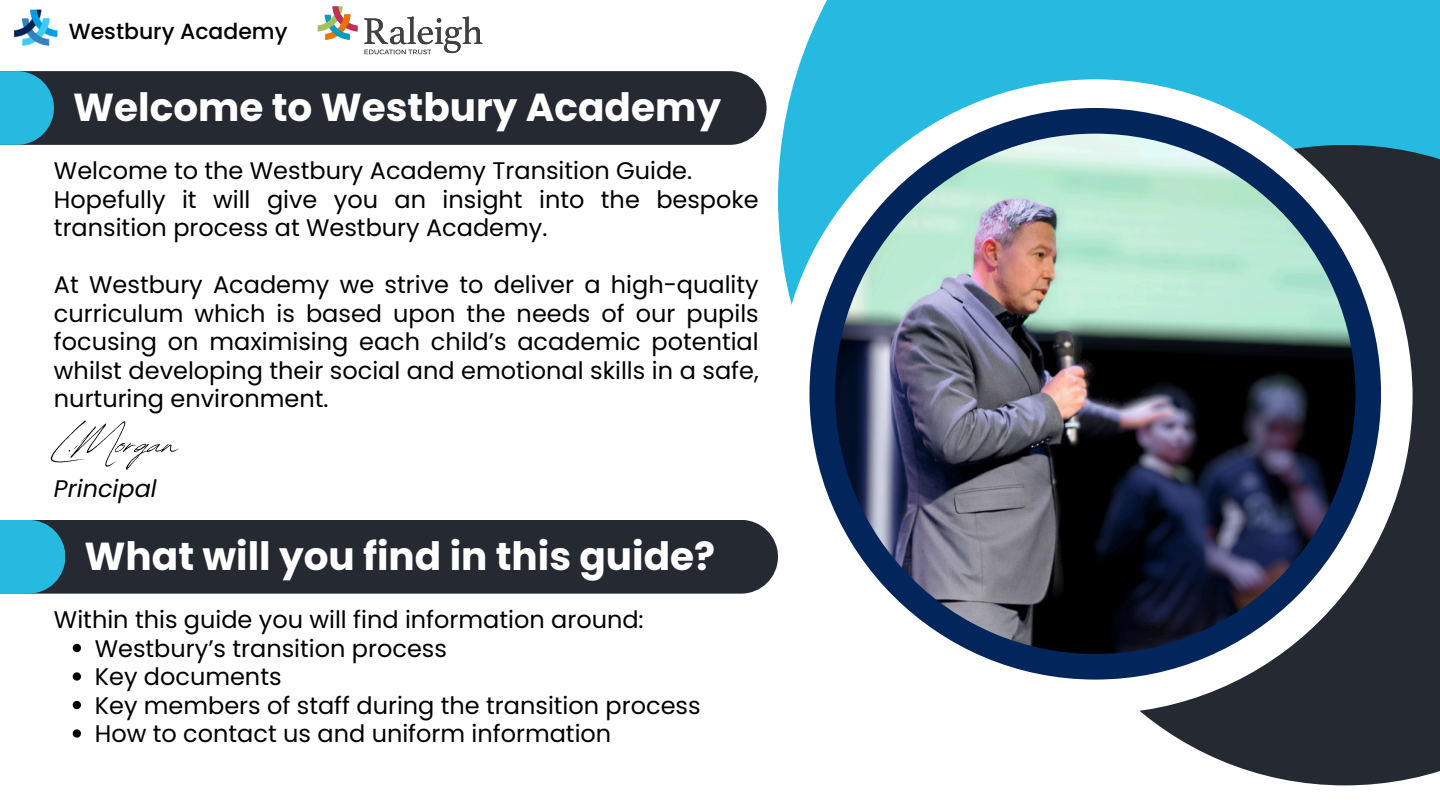
<style>
.page{position:relative;width:1440px;height:810px;background:#fff}
.page>*{position:absolute;margin:0;border:0;box-sizing:border-box;transform-origin:0 0}
.t1{font:51px "Revive 80 Signature";color:#000}
.t2{font:700 39px "Poppins";color:#fff}
.t3{font:24px/28.5px "Poppins";color:#000}
.t4{font:italic 24px "Poppins";color:#000}
.t5{font:500 21.9px "Poppins";color:#000}
</style>
<div class="page">
<div style="left:778px;top:0;width:662px;height:621px;background:#26bae1"></div>
<svg style="left:1140px;top:147px;width:300px;height:638px;background:#393d45"></svg>
<div style="left:778px;top:79px;width:635px;height:635px;background:#fff;border-radius:50%"></div>
<div style="left:54px;top:71px;width:713px;height:74px;background:#252931"></div>
<div style="left:0;top:71px;width:54px;height:74px;background:#26bae1"></div>
<svg style="left:809px;top:108px;width:572px;height:572px"></svg>
<div style="left:65px;top:520px;width:713px;height:74px;background:#252931"></div>
<div style="left:0;top:520px;width:65px;height:74px;background:#26bae1"></div>
<img style="left:13px;top:9px;width:45px;height:37px">
<svg style="left:317px;top:6px;width:41px;height:34px"></svg>
<svg style="left:364px;top:17px;width:119px;height:37px"></svg>
<img style="left:835px;top:134px;width:520px;height:520px;border-radius:50%">
<svg style="left:73px;top:644px;width:8px;height:8px"></svg>
<svg style="left:73px;top:672px;width:8px;height:9px"></svg>
<svg style="left:73px;top:701px;width:8px;height:8px"></svg>
<svg style="left:73px;top:729px;width:8px;height:9px"></svg>
<p class="t5" style="left:69px;top:16px;width:220px">Westbury Academy</p>
<p class="t2" style="left:73px;top:80px;width:649px">Welcome to Westbury Academy</p>
<p class="t3" style="left:54px;top:157px;width:640px">Welcome to the Westbury Academy Transition Guide.</p>
<p class="t3" style="left:54px;top:185px;width:706px">Hopefully it will give you an insight into the bespoke transition process at Westbury Academy.</p>
<p class="t3" style="left:54px;top:271px;width:706px;text-align:justify">At Westbury Academy we strive to deliver a high-quality curriculum which is based upon the needs of our pupils focusing on maximising each child’s academic potential whilst developing their social and emotional skills in a safe, nurturing environment.</p>
<p class="t1" style="left:54px;top:404px;width:125px">L.Morgan</p>
<p class="t4" style="left:54px;top:471px;width:104px">Principal</p>
<h1 class="t2" style="left:85px;top:529px;width:632px">What will you find in this guide?</h1>
<p class="t3" style="left:54px;top:605px;width:591px">Within this guide you will find information around:</p>
<p class="t3" style="left:95px;top:634px;width:354px">Westbury’s transition process</p>
<h1 class="t3" style="left:95px;top:662px;width:188px">Key documents</h1>
<p class="t3" style="left:95px;top:691px;width:607px">Key members of staff during the transition process</p>
<p class="t3" style="left:95px;top:719px;width:518px">How to contact us and uniform information</p>
</div>
